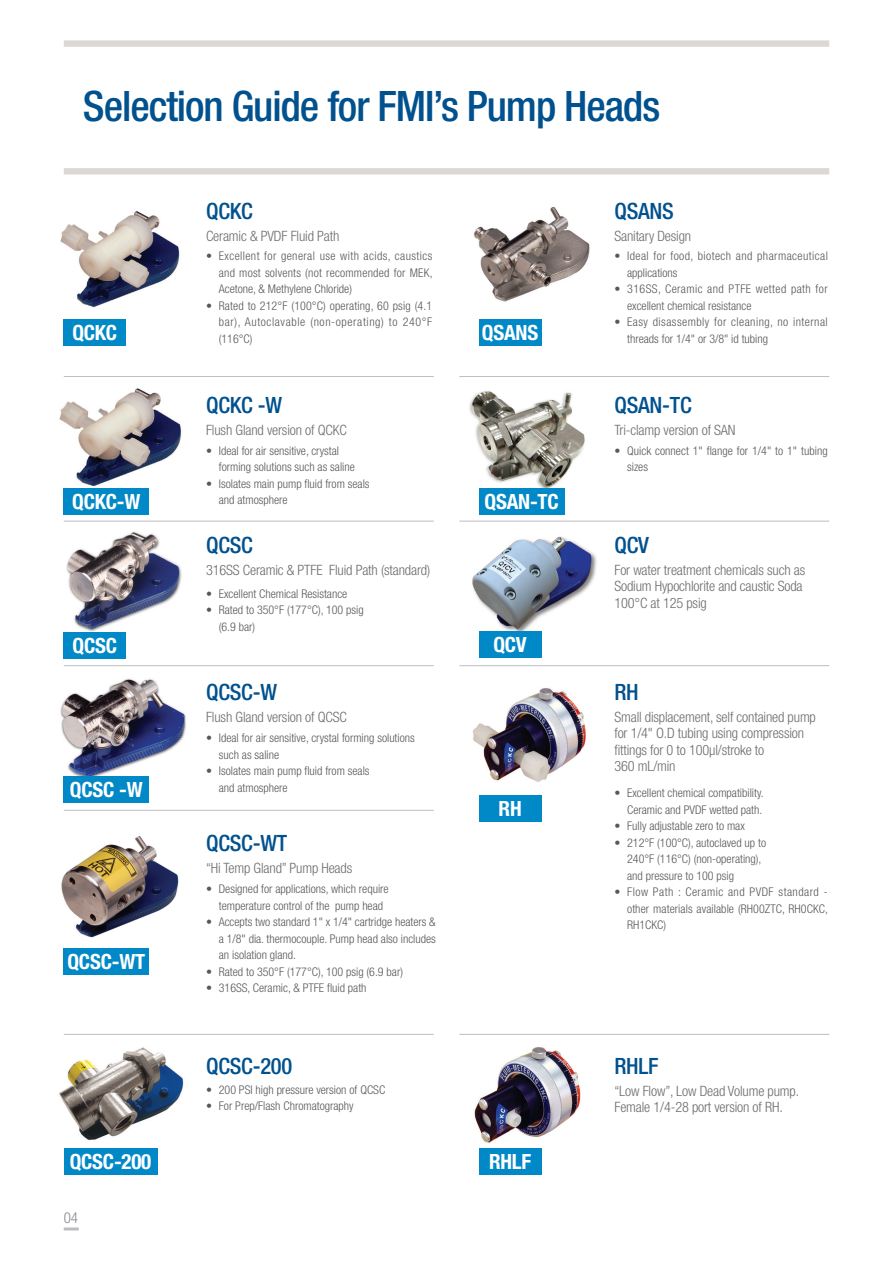
<style>
.page{position:relative;width:893px;height:1263px;background:#fff}
.page>*{position:absolute;margin:0;border:0;box-sizing:border-box;transform-origin:0 0}
.타이틀_36{font:500 condensed 42px "Helvetica Neue LT Std";letter-spacing:-.025em;color:#00518e}
.타이틀_제품{font:500 condensed 22.5px "Helvetica Neue LT Std";letter-spacing:-.01em;color:#00518e}
.타이틀_제품-2{font:700 condensed 21px "Helvetica Neue LT Std";letter-spacing:-.01em;color:#fff}
.t1{font:300 condensed 15px "Helvetica Neue LT Std";color:#87898c}
.제품서브{font:300 condensed 14.25px/16.5px "Helvetica Neue LT Std";letter-spacing:-.01em;color:#6c6d70}
.설명{font:300 condensed 12px/16.5px "Helvetica Neue LT Std";color:#57585a}
.설명-2{font:300 condensed 12px/16.5px "Helvetica Neue LT Std";letter-spacing:.035em;color:#57585a}
.설명-3{font:300 condensed 12px/16.5px "Helvetica Neue LT Std";letter-spacing:.04em;color:#57585a}
</style>
<div class="page">
<img style="left:469px;top:391px;width:116px;height:100px">
<img style="left:59px;top:388px;width:122px;height:112px">
<img style="left:63px;top:520px;width:128px;height:122px">
<img style="left:60px;top:665px;width:137px;height:130px">
<img style="left:472px;top:688px;width:114px;height:94px">
<img style="left:61px;top:836px;width:118px;height:102px">
<img style="left:474px;top:1047px;width:107px;height:96px">
<img style="left:59px;top:1034px;width:125px;height:107px">
<img style="left:473px;top:207px;width:117px;height:95px">
<img style="left:60px;top:211px;width:120px;height:96px">
<img style="left:462px;top:520px;width:139px;height:125px">
<div style="left:64px;top:168px;width:765px;height:6px;background:#dcd8d5"></div>
<div style="left:64px;top:40px;width:765px;height:7px;background:#dcd8d5"></div>
<hr style="left:64px;top:376px;width:370px;height:1px;background:#bcbdc0">
<hr style="left:64px;top:521px;width:370px;height:1px;background:#bcbdc0">
<hr style="left:64px;top:665px;width:370px;height:1px;background:#bcbdc0">
<hr style="left:64px;top:810px;width:370px;height:1px;background:#bcbdc0">
<hr style="left:64px;top:1034px;width:370px;height:1px;background:#bcbdc0">
<hr style="left:459px;top:376px;width:370px;height:1px;background:#bcbdc0">
<hr style="left:459px;top:521px;width:370px;height:1px;background:#bcbdc0">
<hr style="left:459px;top:665px;width:370px;height:1px;background:#bcbdc0">
<hr style="left:459px;top:1034px;width:370px;height:1px;background:#bcbdc0">
<div style="left:64px;top:320px;width:62px;height:26px;background:#0088c7"></div>
<div style="left:479px;top:320px;width:62px;height:26px;background:#0088c7"></div>
<div style="left:479px;top:488px;width:85px;height:26px;background:#0088c7"></div>
<div style="left:479px;top:631px;width:62px;height:26px;background:#0088c7"></div>
<div style="left:479px;top:795px;width:62px;height:26px;background:#0088c7"></div>
<div style="left:479px;top:1148px;width:62px;height:26px;background:#0088c7"></div>
<div style="left:64px;top:488px;width:85px;height:26px;background:#0088c7"></div>
<div style="left:64px;top:632px;width:62px;height:26px;background:#0088c7"></div>
<div style="left:64px;top:776px;width:85px;height:26px;background:#0088c7"></div>
<div style="left:64px;top:948px;width:85px;height:26px;background:#0088c7"></div>
<div style="left:64px;top:1148px;width:93px;height:26px;background:#0088c7"></div>
<hr style="left:64px;top:1227px;width:15px;height:3px;background:#bcbdc0">
<p class="타이틀_36" style="left:83px;top:81px;width:579px">Selection Guide for FMI’s Pump Heads</p>
<p class="타이틀_제품" style="left:206px;top:198px;width:48px">QCKC</p>
<p class="타이틀_제품" style="left:614px;top:198px;width:61px">QSANS</p>
<p class="제품서브" style="left:206px;top:228px;width:135px">Ceramic &amp; PVDF Fluid Path</p>
<p class="제품서브" style="left:614px;top:228px;width:78px">Sanitary Design</p>
<p class="설명" style="left:219px;top:248px;width:215px;text-align:justify;text-indent:-13px">• Excellent for general use with acids, caustics and most solvents (not recommended for MEK, Acetone, &amp; Methylene Chloride)</p>
<p class="설명" style="left:219px;top:297px;width:215px;text-align:justify;text-indent:-13px">• Rated to 212°F (100°C) operating, 60 psig (4.1 bar), Autoclavable (non-operating) to 240°F (116°C)</p>
<p class="타이틀_제품-2" style="left:72px;top:320px;width:46px">QCKC</p>
<p class="타이틀_제품-2" style="left:482px;top:320px;width:58px">QSANS</p>
<p class="설명-2" style="left:627px;top:248px;width:202px;text-indent:-13px">• Ideal for food, biotech and pharmaceutical applications</p>
<p class="설명-2" style="left:627px;top:281px;width:202px;text-indent:-13px">• 316SS, Ceramic and PTFE wetted path for excellent chemical resistance</p>
<p class="설명-3" style="left:627px;top:314px;width:202px;text-indent:-13px">• Easy disassembly for cleaning, no internal threads for 1/4" or 3/8" id tubing</p>
<p class="타이틀_제품" style="left:206px;top:391px;width:78px">QCKC -W</p>
<p class="타이틀_제품" style="left:614px;top:391px;width:79px">QSAN-TC</p>
<p class="타이틀_제품-2" style="left:72px;top:488px;width:70px">QCKC-W</p>
<p class="타이틀_제품-2" style="left:73px;top:633px;width:46px">QCSC</p>
<p class="타이틀_제품-2" style="left:70px;top:776px;width:74px">QCSC -W</p>
<p class="타이틀_제품-2" style="left:67px;top:949px;width:79px">QCSC-WT</p>
<p class="타이틀_제품-2" style="left:70px;top:1149px;width:83px">QCSC-200</p>
<p class="t1" style="left:64px;top:1209px;width:16px">04</p>
<p class="제품서브" style="left:206px;top:421px;width:142px">Flush Gland version of QCKC</p>
<p class="제품서브" style="left:614px;top:421px;width:123px">Tri-clamp version of SAN</p>
<p class="설명" style="left:219px;top:442px;width:138px;text-indent:-13px">• Ideal for air sensitive, crystal forming solutions such as saline</p>
<p class="설명" style="left:219px;top:475px;width:152px;text-indent:-13px">• Isolates main pump fluid from seals and atmosphere</p>
<p class="타이틀_제품-2" style="left:484px;top:489px;width:76px">QSAN-TC</p>
<p class="설명" style="left:627px;top:442px;width:202px;text-indent:-13px">• Quick connect 1" flange for 1/4" to 1" tubing sizes</p>
<p class="타이틀_제품" style="left:206px;top:531px;width:48px">QCSC</p>
<p class="타이틀_제품" style="left:614px;top:531px;width:36px">QCV</p>
<p class="제품서브" style="left:206px;top:561px;width:226px">316SS Ceramic &amp; PTFE Fluid Path (standard)</p>
<p class="제품서브" style="left:614px;top:561px;width:192px">For water treatment chemicals such as<br>Sodium Hypochlorite and caustic Soda<br>100°C at 125 psig</p>
<p class="설명" style="left:206px;top:585px;width:143px">• Excellent Chemical Resistance</p>
<p class="설명" style="left:206px;top:602px;width:159px">• Rated to 350°F (177°C), 100 psig</p>
<p class="설명" style="left:219px;top:618px;width:38px">(6.9 bar)</p>
<p class="타이틀_제품-2" style="left:493px;top:632px;width:35px">QCV</p>
<p class="타이틀_제품" style="left:206px;top:678px;width:73px">QCSC-W</p>
<p class="타이틀_제품" style="left:614px;top:678px;width:26px">RH</p>
<p class="제품서브" style="left:206px;top:708px;width:142px">Flush Gland version of QCSC</p>
<p class="제품서브" style="left:614px;top:708px;width:203px">Small displacement, self contained pump for 1/4" O.D tubing using compression fittings for 0 to 100μl/stroke to</p>
<p class="제품서브" style="left:614px;top:758px;width:63px">360 mL/min</p>
<p class="설명" style="left:219px;top:729px;width:198px;text-indent:-13px">• Ideal for air sensitive, crystal forming solutions such as saline</p>
<p class="설명" style="left:219px;top:762px;width:152px;text-indent:-13px">• Isolates main pump fluid from seals and atmosphere</p>
<p class="설명" style="left:614px;top:785px;width:151px">• Excellent chemical compatibility.</p>
<p class="설명" style="left:627px;top:801px;width:137px">Ceramic and PVDF wetted path.</p>
<p class="설명" style="left:614px;top:818px;width:132px">• Fully adjustable zero to max</p>
<p class="설명" style="left:627px;top:834px;width:140px;text-indent:-13px">• 212°F (100°C), autoclaved up to<br>240°F (116°C) (non-operating), and pressure to 100 psig</p>
<p class="설명" style="left:627px;top:884px;width:202px;text-align:justify;text-indent:-13px">• Flow Path : Ceramic and PVDF standard - other materials available (RH00ZTC, RH0CKC, RH1CKC)</p>
<p class="타이틀_제품-2" style="left:499px;top:796px;width:25px">RH</p>
<p class="타이틀_제품" style="left:206px;top:830px;width:83px">QCSC-WT</p>
<p class="제품서브" style="left:206px;top:860px;width:148px">“Hi Temp Gland” Pump Heads</p>
<p class="설명" style="left:219px;top:881px;width:171px;text-indent:-13px">• Designed for applications, which require temperature control of the pump head</p>
<p class="설명" style="left:219px;top:914px;width:218px;text-align:justify;text-indent:-13px">• Accepts two standard 1" x 1/4" cartridge heaters &amp; a 1/8" dia. thermocouple. Pump head also includes an isolation gland.</p>
<p class="설명" style="left:206px;top:963px;width:198px">• Rated to 350°F (177°C), 100 psig (6.9 bar)</p>
<p class="설명" style="left:206px;top:980px;width:162px">• 316SS, Ceramic, &amp; PTFE fluid path</p>
<p class="타이틀_제품" style="left:206px;top:1052px;width:88px">QCSC-200</p>
<p class="타이틀_제품" style="left:614px;top:1052px;width:46px">RHLF</p>
<p class="설명" style="left:206px;top:1081px;width:181px">• 200 PSI high pressure version of QCSC</p>
<p class="설명" style="left:206px;top:1097px;width:149px">• For Prep/Flash Chromatography</p>
<p class="타이틀_제품-2" style="left:489px;top:1149px;width:44px">RHLF</p>
<p class="제품서브" style="left:614px;top:1082px;width:186px">“Low Flow”, Low Dead Volume pump.</p>
<p class="제품서브" style="left:614px;top:1099px;width:170px">Female 1/4-28 port version of RH.</p>
</div>
